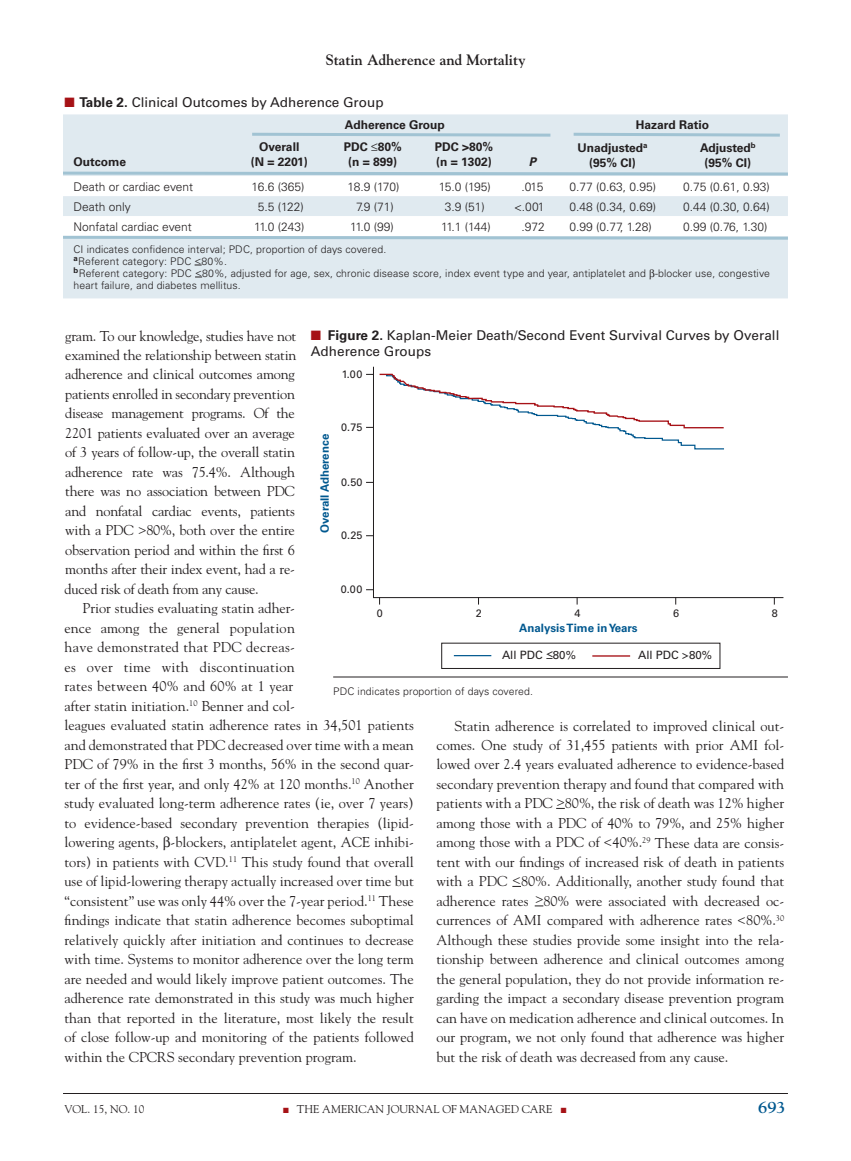
<style>
.page{position:relative;width:851px;height:1161px;background:#fff}
.page>*{position:absolute;margin:0;border:0;box-sizing:border-box;transform-origin:0 0}
.t1{font:700 16.5px "Goudy";color:#00588f}
.t2{font:700 15px "Goudy";color:#231f20}
.t3{font:14.25px/19.5px "Goudy";color:#231f20;text-align:justify}
.t4{font:13.5px/16.5px "Univers";color:#231f20}
.t5{font:300 12px "Univers";color:#231f20}
.t6{font:700 12px/15px "Univers";color:#231f20;text-align:center}
.t7{font:italic 700 12px "Univers";color:#231f20}
.t8{font:700 11.55px "Univers";color:#00588f}
.t9{font:11.55px "Univers";color:#231f20}
.t10{font:11.25px "Goudy";color:#231f20}
.t11{font:10.8px "Univers";color:#231f20}
.t12{font:300 10.5px/12px "Univers";letter-spacing:.01em;color:#231f20}
.s1{color:#a61216}
.s2{font-weight:700}
.s3{font-family:"Monaco"}
</style>
<div class="page">
<hr style="left:63px;top:1093px;width:725px;height:1px;background:#231f20">
<hr style="left:333px;top:677px;width:455px;height:1px;background:#231f20">
<div style="left:63px;top:114px;width:725px;height:184px;background:#e0eaf0"></div>
<svg style="left:63px;top:177px;width:725px;height:57px"></svg>
<svg style="left:366px;top:367px;width:417px;height:232px"></svg>
<svg style="left:366px;top:373px;width:359px;height:77px"></svg>
<hr style="left:454px;top:655px;width:37px;height:1px;background:#00588f">
<hr style="left:592px;top:655px;width:38px;height:2px;background:#a71217">
<div style="left:441px;top:643px;width:279px;height:26px;border:1px solid #231f20"></div>
<svg style="left:63px;top:234px;width:725px;height:7px"></svg>
<svg style="left:63px;top:170px;width:725px;height:7px;background:#c9dbe5"></svg>
<svg style="left:249px;top:131px;width:304px;height:7px;background:#c5d9e3"></svg>
<svg style="left:570px;top:131px;width:212px;height:7px"></svg>
<svg style="left:649px;top:269px;width:5px;height:11px"></svg>
<p class="t2" style="left:325px;top:51px;width:201px">Statin Adherence and Mortality</p>
<p class="t4" style="left:64px;top:95px;width:320px"><span class="s1">■</span> <span class="s2">Table 2.</span> Clinical Outcomes by Adherence Group</p>
<p class="t6" style="left:74px;top:154px;width:54px">Outcome</p>
<p class="t6" style="left:345px;top:118px;width:101px">Adherence Group</p>
<p class="t6" style="left:636px;top:118px;width:75px">Hazard Ratio</p>
<p class="t6" style="left:251px;top:139px;width:59px">Overall<br>(N = 2201)</p>
<p class="t6" style="left:344px;top:139px;width:59px">PDC ≤80% (n = 899)</p>
<p class="t6" style="left:434px;top:139px;width:60px;text-align:left">PDC &gt;80% (n = 1302)</p>
<p class="t7" style="left:529px;top:155px;width:9px">P</p>
<p class="t6" style="left:577px;top:140px;width:72px">Unadjusted<sup>a </sup>(95% CI)</p>
<p class="t6" style="left:700px;top:140px;width:57px">Adjusted<sup>b </sup>(95% CI)</p>
<p class="t5" style="left:73px;top:179px;width:121px">Death or cardiac event</p>
<p class="t5" style="left:251px;top:179px;width:54px">16.6 (365)</p>
<p class="t5" style="left:347px;top:179px;width:54px">18.9 (170)</p>
<p class="t5" style="left:439px;top:179px;width:54px">15.0 (195)</p>
<p class="t5" style="left:521px;top:179px;width:23px">.015</p>
<p class="t5" style="left:569px;top:179px;width:88px">0.77 (0.63, 0.95)</p>
<p class="t5" style="left:683px;top:179px;width:88px">0.75 (0.61, 0.93)</p>
<p class="t5" style="left:74px;top:199px;width:59px">Death only</p>
<p class="t5" style="left:258px;top:199px;width:48px">5.5 (122)</p>
<p class="t5" style="left:356px;top:199px;width:39px">7.9 (71)</p>
<p class="t5" style="left:445px;top:199px;width:42px">3.9 (51)</p>
<p class="t5" style="left:514px;top:199px;width:32px">&lt;.001</p>
<p class="t5" style="left:569px;top:199px;width:88px">0.48 (0.34, 0.69)</p>
<p class="t5" style="left:683px;top:199px;width:88px">0.44 (0.30, 0.64)</p>
<p class="t5" style="left:74px;top:219px;width:120px">Nonfatal cardiac event</p>
<p class="t5" style="left:254px;top:219px;width:52px">11.0 (243)</p>
<p class="t5" style="left:350px;top:219px;width:45px">11.0 (99)</p>
<p class="t5" style="left:441px;top:219px;width:51px">11.1 (144)</p>
<p class="t5" style="left:521px;top:219px;width:25px">.972</p>
<p class="t5" style="left:569px;top:219px;width:84px">0.99 (0.77, 1.28)</p>
<p class="t5" style="left:683px;top:219px;width:86px">0.99 (0.76, 1.30)</p>
<p class="t12" style="left:74px;top:244px;width:698px">CI indicates confidence interval; PDC, proportion of days covered.<br><sup>a</sup>Referent category: PDC &lt;80%.<br><sup>b</sup>Referent category: PDC &lt;80%, adjusted for age, sex, chronic disease score, index event type and year, antiplatelet and -blocker use, congestive heart failure, and diabetes mellitus.</p>
<p class="t4" style="left:311px;top:327px;width:470px"><span class="s1">■</span> <span class="s2">Figure 2.</span> Kaplan-Meier Death/Second Event Survival Curves by Overall<br>Adherence Groups</p>
<p class="t3" style="left:64px;top:326px;width:233px">gram. To our knowledge, studies have not examined the relationship between statin adherence and clinical outcomes among patients enrolled in secondary prevention disease management programs. Of the 2201 patients evaluated over an average of 3 years of follow-up, the overall statin adherence rate was 75.4%. Although there was no association between PDC and nonfatal cardiac events, patients with a PDC &gt;80%, both over the entire observation period and within the first 6 months after their index event, had a re&shy;duced risk of death from any cause.</p>
<p class="t3" style="left:64px;top:599px;width:351px;text-align:left;text-indent:18px">Prior studies evaluating statin adher-<br>ence among the general population<br>have demonstrated that PDC decreas-<br>es over time with discontinuation<br>rates between 40% and 60% at 1 year<br>after statin initiation.<sup>10</sup> Benner and col-<br>leagues evaluated statin adherence rates in 34,501 patients and demonstrated that PDC decreased over time with a mean PDC of 79% in the first 3 months, 56% in the second quar&shy;ter of the first year, and only 42% at 120 months.<sup>10</sup> Another study evaluated long-term adherence rates (ie, over 7 years) to evidence-based secondary prevention therapies (lipid&shy;lowering agents, -blockers, antiplatelet agent, ACE inhibi&shy;tors) in patients with CVD.<sup>11</sup> This study found that overall use of lipid-lowering therapy actually increased over time but “consistent” use was only 44% over the 7-year period.<sup>11</sup> These findings indicate that statin adherence becomes suboptimal relatively quickly after initiation and continues to decrease with time. Systems to monitor adherence over the long term are needed and would likely improve patient outcomes. The adherence rate demonstrated in this study was much higher than that reported in the literature, most likely the result of close follow-up and monitoring of the patients followed within the CPCRS secondary prevention program.</p>
<p class="t11" style="left:342px;top:368px;width:22px">1.00</p>
<p class="t11" style="left:341px;top:421px;width:23px">0.75</p>
<p class="t8" style="left:318px;top:533px;width:100px;rotate:-90deg">Overall Adherence</p>
<p class="t11" style="left:341px;top:476px;width:23px">0.50</p>
<p class="t11" style="left:341px;top:529px;width:23px">0.25</p>
<p class="t11" style="left:341px;top:583px;width:23px">0.00</p>
<p class="t11" style="left:673px;top:607px;width:8px">6</p>
<p class="t11" style="left:771px;top:607px;width:8px">8</p>
<p class="t11" style="left:377px;top:607px;width:8px">0</p>
<p class="t11" style="left:476px;top:607px;width:8px">2</p>
<p class="t11" style="left:574px;top:607px;width:8px">4</p>
<p class="t8" style="left:519px;top:622px;width:120px">Analysis Time in Years</p>
<p class="t9" style="left:502px;top:648px;width:75px">All PDC <span class="s3">≤</span>80%</p>
<p class="t9" style="left:638px;top:648px;width:75px">All PDC <span class="s3">&gt;</span>80%</p>
<p class="t12" style="left:333px;top:686px;width:201px">PDC indicates proportion of days covered.</p>
<p class="t3" style="left:436px;top:716px;width:349px;text-indent:18px">Statin adherence is correlated to improved clinical out&shy;comes. One study of 31,455 patients with prior AMI fol&shy;lowed over 2.4 years evaluated adherence to evidence-based secondary prevention therapy and found that compared with patients with a PDC &gt;80%, the risk of death was 12% higher among those with a PDC of 40% to 79%, and 25% higher among those with a PDC of &lt;40%.<sup>29</sup> These data are consis&shy;tent with our findings of increased risk of death in patients with a PDC &lt;80%. Additionally, another study found that adherence rates &gt;80% were associated with decreased oc&shy;currences of AMI compared with adherence rates &lt;80%.<sup>30<br></sup>Although these studies provide some insight into the rela&shy;tionship between adherence and clinical outcomes among the general population, they do not provide information re&shy;garding the impact a secondary disease prevention program can have on medication adherence and clinical outcomes. In our program, we not only found that adherence was higher but the risk of death was decreased from any cause.</p>
<p class="t10" style="left:64px;top:1102px;width:81px">VOL. 15, NO. 10</p>
<p class="t10" style="left:283px;top:1102px;width:285px"><span class="s1">■</span> THE AMERICAN JOURNAL OF MANAGED CARE <span class="s1">■</span></p>
<p class="t1" style="left:758px;top:1098px;width:29px">693</p>
</div>
